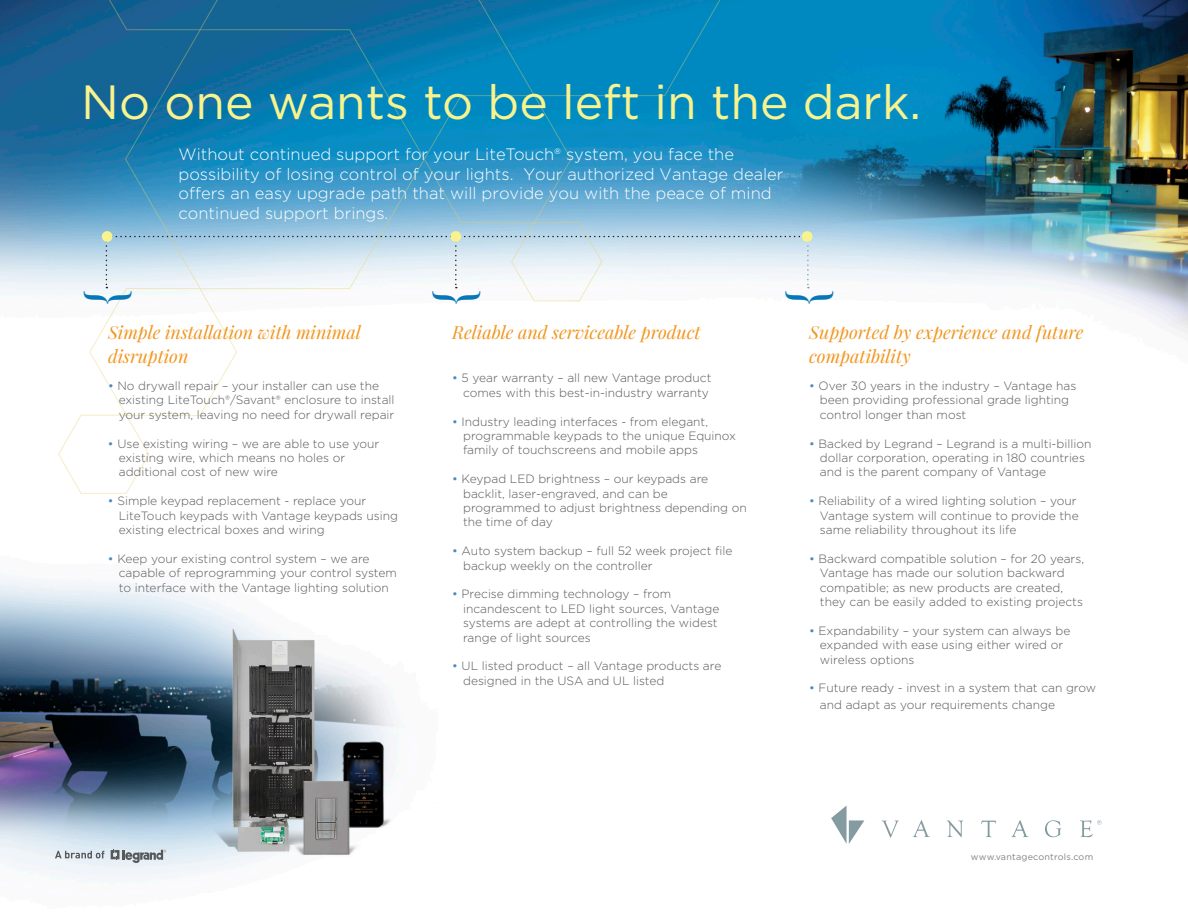
<style>
.page{position:relative;width:1188px;height:918px;background:#fff}
.page>*{position:absolute;margin:0;border:0;box-sizing:border-box;transform-origin:0 0}
.t1{font:48px "Gotham";color:#f8f38e}
.t2{font:italic 18px/24px "Playfair Display";color:#f1961f}
.t3{font:300 16.5px/19.5px "Gotham";color:#fff}
.t4{font:300 12px "Gotham";color:#57585a}
.t5{font:9px "Gotham";letter-spacing:.025em;color:#808285}
.s1{font-weight:400;color:#4989c2}
</style>
<div class="page">
<img style="left:0;top:0;width:1188px;height:885px">
<svg style="left:58px;top:0;width:673px;height:494px"></svg>
<div style="left:102px;top:231px;width:11px;height:11px;background:#f8f38e;border-radius:50%"></div>
<div style="left:450px;top:231px;width:11px;height:11px;background:#f8f38e;border-radius:50%"></div>
<div style="left:802px;top:231px;width:11px;height:11px;background:#f8f38e;border-radius:50%"></div>
<svg style="left:882px;top:821px;width:17px;height:17px"></svg>
<svg style="left:913px;top:820px;width:17px;height:17px"></svg>
<svg style="left:947px;top:821px;width:16px;height:16px"></svg>
<svg style="left:981px;top:821px;width:15px;height:16px"></svg>
<svg style="left:1011px;top:820px;width:18px;height:17px"></svg>
<svg style="left:1045px;top:820px;width:16px;height:17px"></svg>
<svg style="left:831px;top:806px;width:33px;height:38px"></svg>
<svg style="left:1080px;top:820px;width:22px;height:17px"></svg>
<svg style="left:111px;top:849px;width:55px;height:15px"></svg>
<svg style="left:55px;top:851px;width:49px;height:7px"></svg>
<svg style="left:84px;top:236px;width:749px;height:68px"></svg>
<p class="t1" style="left:81px;top:71px;width:841px">No one wants to be left in the dark.</p>
<p class="t3" style="left:179px;top:144px;width:606px">Without continued support for your LiteTouch® system, you face the possibility of losing control of your lights. Your authorized Vantage dealer offers an easy upgrade path that will provide you with the peace of mind continued support brings.</p>
<p class="t2" style="left:108px;top:320px;width:254px">Simple installation with minimal disruption</p>
<p class="t4" style="left:108px;top:378px;width:273px"><span class="s1">•</span> No drywall repair – your installer can use the</p>
<p class="t4" style="left:119px;top:392px;width:277px">existing LiteTouch®/Savant® enclosure to install</p>
<p class="t4" style="left:119px;top:407px;width:277px">your system, leaving no need for drywall repair</p>
<p class="t4" style="left:108px;top:436px;width:273px"><span class="s1">•</span> Use existing wiring – we are able to use your</p>
<p class="t4" style="left:119px;top:450px;width:228px">existing wire, which means no holes or</p>
<p class="t4" style="left:119px;top:464px;width:161px">additional cost of new wire</p>
<p class="t4" style="left:108px;top:493px;width:260px"><span class="s1">•</span> Simple keypad replacement - replace your</p>
<p class="t4" style="left:119px;top:508px;width:281px">LiteTouch keypads with Vantage keypads using</p>
<p class="t4" style="left:119px;top:522px;width:208px">existing electrical boxes and wiring</p>
<p class="t4" style="left:108px;top:551px;width:263px"><span class="s1">•</span> Keep your existing control system – we are</p>
<p class="t4" style="left:119px;top:565px;width:280px">capable of reprogramming your control system</p>
<p class="t4" style="left:119px;top:580px;width:272px">to interface with the Vantage lighting solution</p>
<p class="t2" style="left:452px;top:320px;width:250px">Reliable and serviceable product</p>
<p class="t4" style="left:452px;top:371px;width:261px"><span class="s1">•</span> 5 year warranty – all new Vantage product</p>
<p class="t4" style="left:463px;top:385px;width:247px">comes with this best-in-industry warranty</p>
<p class="t4" style="left:452px;top:414px;width:257px"><span class="s1">•</span> Industry leading interfaces - from elegant,</p>
<p class="t4" style="left:463px;top:428px;width:274px">programmable keypads to the unique Equinox</p>
<p class="t4" style="left:463px;top:443px;width:236px">family of touchscreens and mobile apps</p>
<p class="t4" style="left:452px;top:471px;width:257px"><span class="s1">•</span> Keypad LED brightness – our keypads are</p>
<p class="t4" style="left:463px;top:486px;width:206px">backlit, laser-engraved, and can be</p>
<p class="t4" style="left:463px;top:500px;width:285px">programmed to adjust brightness depending on</p>
<p class="t4" style="left:463px;top:515px;width:91px">the time of day</p>
<p class="t4" style="left:452px;top:543px;width:282px"><span class="s1">•</span> Auto system backup – full 52 week project file</p>
<p class="t4" style="left:463px;top:558px;width:191px">backup weekly on the controller</p>
<p class="t4" style="left:452px;top:587px;width:220px"><span class="s1">•</span> Precise dimming technology – from</p>
<p class="t4" style="left:463px;top:601px;width:258px">incandescent to LED light sources, Vantage</p>
<p class="t4" style="left:463px;top:615px;width:256px">systems are adept at controlling the widest</p>
<p class="t4" style="left:463px;top:630px;width:129px">range of light sources</p>
<p class="t4" style="left:452px;top:659px;width:271px"><span class="s1">•</span> UL listed product – all Vantage products are</p>
<p class="t4" style="left:463px;top:673px;width:203px">designed in the USA and UL listed</p>
<p class="t2" style="left:809px;top:320px;width:276px">Supported by experience and future compatibility</p>
<p class="t4" style="left:809px;top:378px;width:269px"><span class="s1">•</span> Over 30 years in the industry – Vantage has</p>
<p class="t4" style="left:820px;top:392px;width:251px">been providing professional grade lighting</p>
<p class="t4" style="left:820px;top:407px;width:148px">control longer than most</p>
<p class="t4" style="left:809px;top:436px;width:284px"><span class="s1">•</span> Backed by Legrand – Legrand is a multi-billion</p>
<p class="t4" style="left:820px;top:450px;width:266px">dollar corporation, operating in 180 countries</p>
<p class="t4" style="left:820px;top:464px;width:228px">and is the parent company of Vantage</p>
<p class="t4" style="left:809px;top:493px;width:269px"><span class="s1">•</span> Reliability of a wired lighting solution – your</p>
<p class="t4" style="left:820px;top:508px;width:260px">Vantage system will continue to provide the</p>
<p class="t4" style="left:820px;top:522px;width:198px">same reliability throughout its life</p>
<p class="t4" style="left:809px;top:551px;width:277px"><span class="s1">•</span> Backward compatible solution – for 20 years,</p>
<p class="t4" style="left:820px;top:565px;width:246px">Vantage has made our solution backward</p>
<p class="t4" style="left:820px;top:580px;width:245px">compatible; as new products are created,</p>
<p class="t4" style="left:820px;top:594px;width:265px">they can be easily added to existing projects</p>
<p class="t4" style="left:809px;top:623px;width:263px"><span class="s1">•</span> Expandability – your system can always be</p>
<p class="t4" style="left:820px;top:637px;width:245px">expanded with ease using either wired or</p>
<p class="t4" style="left:820px;top:652px;width:96px">wireless options</p>
<p class="t4" style="left:809px;top:680px;width:289px"><span class="s1">•</span> Future ready - invest in a system that can grow</p>
<p class="t4" style="left:820px;top:697px;width:237px">and adapt as your requirements change</p>
<p class="t5" style="left:971px;top:851px;width:124px">www.vantagecontrols.com</p>
</div>
